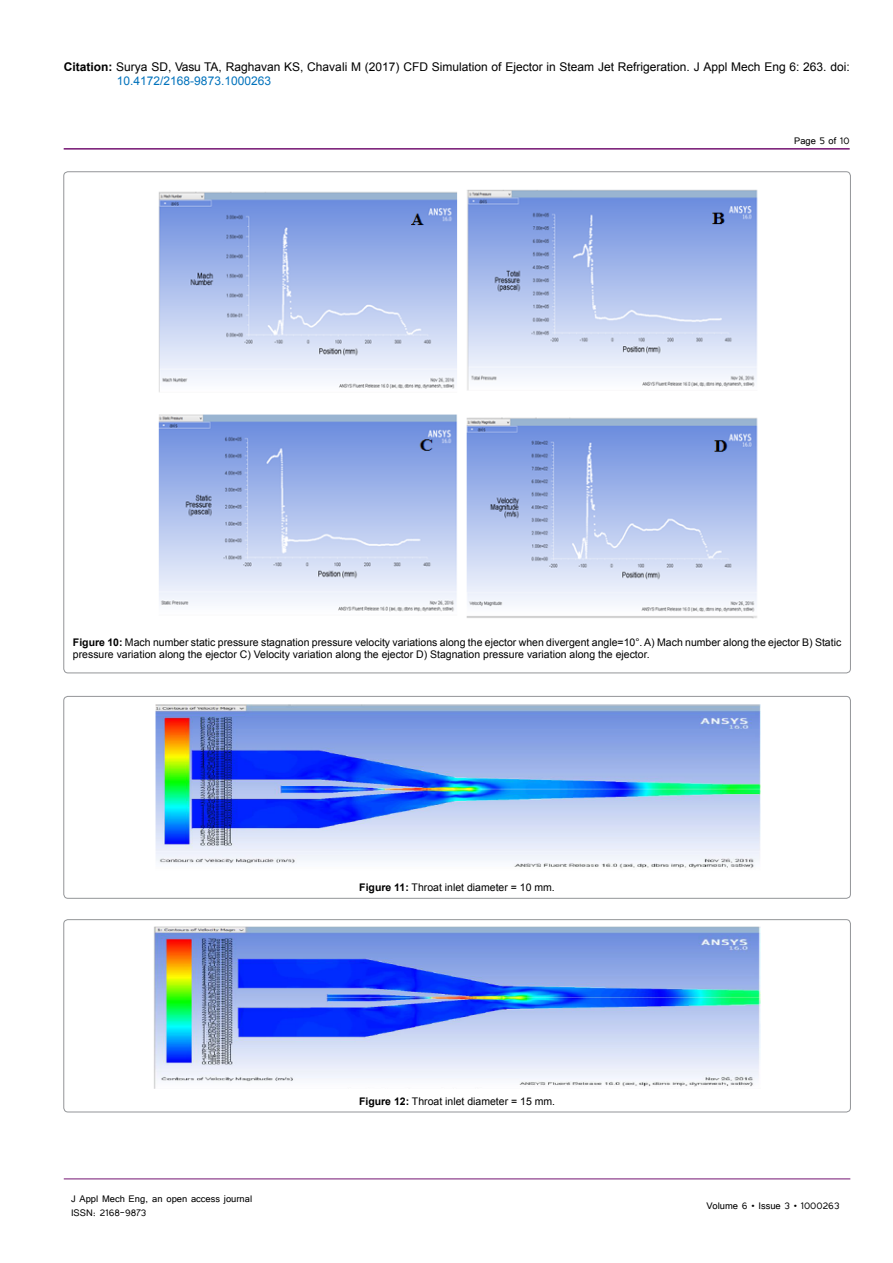
<style>
.page{position:relative;width:893px;height:1263px;background:#fff}
.page>*{position:absolute;margin:0;border:0;box-sizing:border-box;transform-origin:0 0}
.t1{font:12px/14.4px "Arial";color:#000}
.t2{font:12px/14.4px "Tunga";color:#000}
.t3{font:10.5px/12.6px "Arial";color:#000}
.s1{font-weight:700}
.s2{color:#0072bc}
</style>
<div class="page">
<hr style="left:64px;top:1179px;width:786px;height:1px;background:#741472">
<hr style="left:64px;top:148px;width:786px;height:2px;background:#741472">
<img style="left:158px;top:189px;width:600px;height:430px">
<div style="left:64px;top:696px;width:786px;height:202px;border:1px solid #939598;border-radius:4px"></div>
<img style="left:155px;top:704px;width:606px;height:165px">
<div style="left:64px;top:920px;width:786px;height:192px;border:1px solid #939598;border-radius:4px"></div>
<img style="left:154px;top:927px;width:607px;height:162px">
<p class="t1" style="left:117px;top:60px;width:734px;text-indent:-53px"><span class="s1">Citation:</span> Surya SD, Vasu TA, Raghavan KS, Chavali M (2017) CFD Simulation of Ejector in Steam Jet Refrigeration. J Appl Mech Eng 6: 263. doi:<br><span class="s2">10.4172/2168-9873.1000263</span></p>
<p class="t2" style="left:794px;top:133px;width:58px">Page 5 of 10</p>
<p class="t3" style="left:73px;top:636px;width:770px"><span class="s1">Figure 10:</span> Mach number static pressure stagnation pressure velocity variations along the ejector when divergent angle=10°. A) Mach number along the ejector B) Static pressure variation along the ejector C) Velocity variation along the ejector D) Stagnation pressure variation along the ejector.</p>
<p class="t3" style="left:359px;top:881px;width:197px"><span class="s1">Figure 11:</span> Throat inlet diameter = 10 mm.</p>
<p class="t2" style="left:71px;top:1190px;width:183px">J Appl Mech Eng, an open access journal<br>ISSN: 2168-9873</p>
<p class="t3" style="left:359px;top:1095px;width:198px"><span class="s1">Figure 12:</span> Throat inlet diameter = 15 mm.</p>
<p class="t2" style="left:706px;top:1197px;width:135px">Volume 6 • Issue 3 • 1000263</p>
</div>
